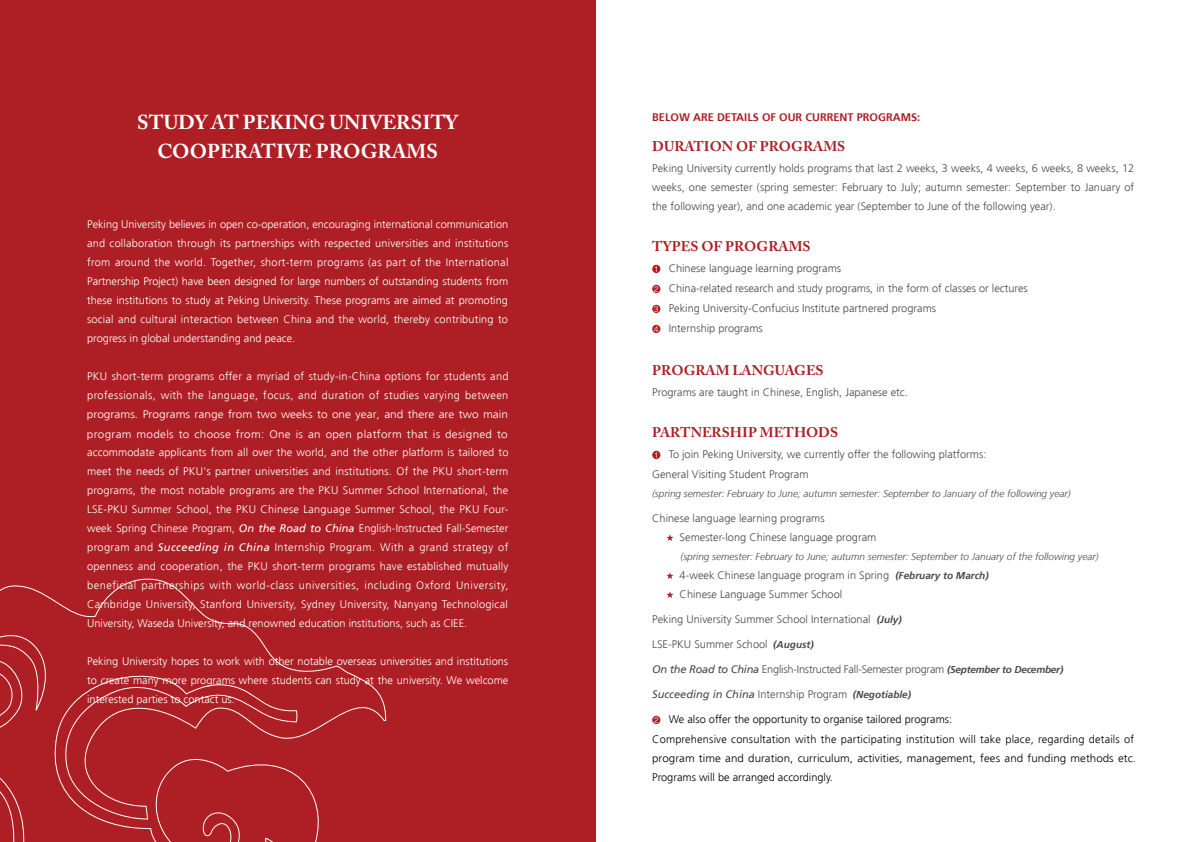
<style>
.page{position:relative;width:1191px;height:842px;background:#fff}
.page>*{position:absolute;margin:0;border:0;box-sizing:border-box;transform-origin:0 0}
.t1{font:700 20px/29px "Adobe Caslon Pro";color:#fff}
.t2{font:700 14px "Adobe Caslon Pro";color:#ad1f24}
.t3{font:300 11px/19px "Frutiger";color:#fff;text-align:justify}
.t4{font:300 11px/19px "Frutiger";color:#4c4948}
.t5{font:300 11px/19.3px "Frutiger";color:#000}
.t6{font:300 11px "Frutiger";letter-spacing:-.02em;color:#4c4948}
.t7{font:italic 11px "Frutiger";color:#4c4948}
.t8{font:700 11px "Frutiger";color:#ad1f24}
.t9{font:italic 300 10px "Frutiger";color:#4c4948}
.s1{font-weight:400;font-style:italic}
.s2{font-family:"FZZDXJW GB1 0";font-weight:400;font-size:8.3px;color:#fff}
.s3{font-weight:700;font-style:italic;font-size:10px}
.s4{font-weight:300;font-style:normal}
.s5{font-weight:700;font-size:10px}
</style>
<div class="page">
<div style="left:652px;top:265px;width:8px;height:8px;background:#ad1f24;border-radius:50%"></div>
<div style="left:652px;top:285px;width:8px;height:8px;background:#ad1f24;border-radius:50%"></div>
<div style="left:652px;top:305px;width:8px;height:8px;background:#ad1f24;border-radius:50%"></div>
<div style="left:652px;top:325px;width:8px;height:8px;background:#ad1f24;border-radius:50%"></div>
<div style="left:652px;top:451px;width:8px;height:8px;background:#ad1f24;border-radius:50%"></div>
<svg style="left:666px;top:534px;width:7px;height:7px"></svg>
<svg style="left:666px;top:572px;width:7px;height:7px"></svg>
<svg style="left:666px;top:591px;width:7px;height:7px"></svg>
<div style="left:652px;top:716px;width:8px;height:8px;background:#ad1f24;border-radius:50%"></div>
<div style="left:0;top:0;width:595px;height:842px;background:#ad1f24"></div>
<svg style="left:0;top:578px;width:386px;height:264px"></svg>
<h1 class="t1" style="left:158px;top:107px;width:302px;text-indent:-20px">STUDY AT PEKING UNIVERSITY<br>COOPERATIVE</h1>
<h1 class="t1" style="left:316px;top:136px;width:17px">PROGRAMS</h1>
<p class="t3" style="left:87px;top:215px;width:423px">Peking University believes in open co-operation, encouraging international communication and collaboration through its partnerships with respected universities and institutions from around the world. Together, short-term programs (as part of the International Partnership Project) have been designed for large numbers of outstanding students from these institutions to study at Peking University. These programs are aimed at promoting social and cultural interaction between China and the world, thereby contributing to progress in global understanding and peace.</p>
<p class="t3" style="left:87px;top:367px;width:423px">PKU short-term programs offer a myriad of study-in-China options for students and professionals, with the language, focus, and duration of studies varying between programs. Programs range from two weeks to one year, and there are two main program models to choose from: One is an open platform that is designed to accommodate applicants from all over the world, and the other platform is tailored to meet the needs of PKU's partner universities and institutions. Of the PKU short-term programs, the most notable programs are the PKU Summer School International, the LSE-PKU Summer School, the PKU Chinese Language Summer School, the PKU Four&shy;week Spring Chinese Program, <span class="s1">On the Road to China</span> English-Instructed Fall-Semester program and <span class="s1">Succeeding in China</span> Internship Program. With a grand strategy of openness and cooperation, the PKU short-term programs have established mutually beneficial partnerships with world-class universities, including Oxford University, Cambridge University, Stanford University, Sydney University, Nanyang Technological University, Waseda University, and renowned education institutions, such as CIEE.</p>
<p class="t3" style="left:87px;top:652px;width:422px">Peking University hopes to work with other notable overseas universities and institutions to create many more programs where students can study at the university. We welcome interested parties to contact us.</p>
<p class="t8" style="left:652px;top:111px;width:270px">BELOW ARE DETAILS OF OUR CURRENT PROGRAMS:</p>
<p class="t2" style="left:652px;top:138px;width:194px">DURATION OF PROGRAMS</p>
<p class="t4" style="left:652px;top:159px;width:483px;text-align:justify">Peking University currently holds programs that last 2 weeks, 3 weeks, 4 weeks, 6 weeks, 8 weeks, 12 weeks, one semester (spring semester: February to July; autumn semester: September to January of the following year), and one academic year (September to June of the following year).</p>
<p class="t2" style="left:652px;top:238px;width:160px">TYPES OF PROGRAMS</p>
<p class="t4" style="left:654px;top:259px;width:375px;line-height:20px"><span class="s2">1</span> Chinese language learning programs<br><span class="s2">2</span> China-related research and study programs, in the form of classes or lectures <span class="s2">3</span> Peking University-Confucius Institute partnered programs<br><span class="s2">4</span> Internship programs</p>
<p class="t2" style="left:652px;top:362px;width:173px">PROGRAM LANGUAGES</p>
<p class="t4" style="left:652px;top:383px;width:257px">Programs are taught in Chinese, English, Japanese etc.</p>
<p class="t2" style="left:652px;top:424px;width:187px">PARTNERSHIP METHODS</p>
<p class="t4" style="left:652px;top:445px;width:336px;line-height:20px"><span class="s2">1</span> To join Peking University, we currently offer the following platforms:<br>General Visiting Student Program</p>
<p class="t9" style="left:652px;top:487px;width:420px">(spring semester: February to June; autumn semester: September to January of the following year)</p>
<p class="t4" style="left:679px;top:509px;width:198px;text-indent:-27px">Chinese language learning programs<br>Semester-long Chinese language program</p>
<p class="t9" style="left:680px;top:550px;width:419px">(spring semester: February to June; autumn semester: September to January of the following year)</p>
<p class="t4" style="left:679px;top:566px;width:310px">4-week Chinese language program in Spring <span class="s3">(February to March)<br></span>Chinese Language Summer School</p>
<p class="t4" style="left:652px;top:610px;width:251px">Peking University Summer School International <span class="s3">(July)</span></p>
<p class="t4" style="left:652px;top:635px;width:163px">LSE-PKU Summer School <span class="s3">(August)</span></p>
<p class="t6" style="left:652px;top:663px;width:412px"><span class="s1">On the Road to China</span> English-Instructed Fall-Semester program <span class="s3">(September to December)</span></p>
<p class="t7" style="left:652px;top:688px;width:260px">Succeeding in China <span class="s4">Internship Program</span> <span class="s5">(Negotiable)</span></p>
<p class="t5" style="left:652px;top:710px;width:485px"><span class="s2">2</span> We also offer the opportunity to organise tailored programs:<br>Comprehensive consultation with the participating institution will take place, regarding details of program time and duration, curriculum, activities, management, fees and funding methods etc.<br>Programs will be arranged accordingly.</p>
</div>
